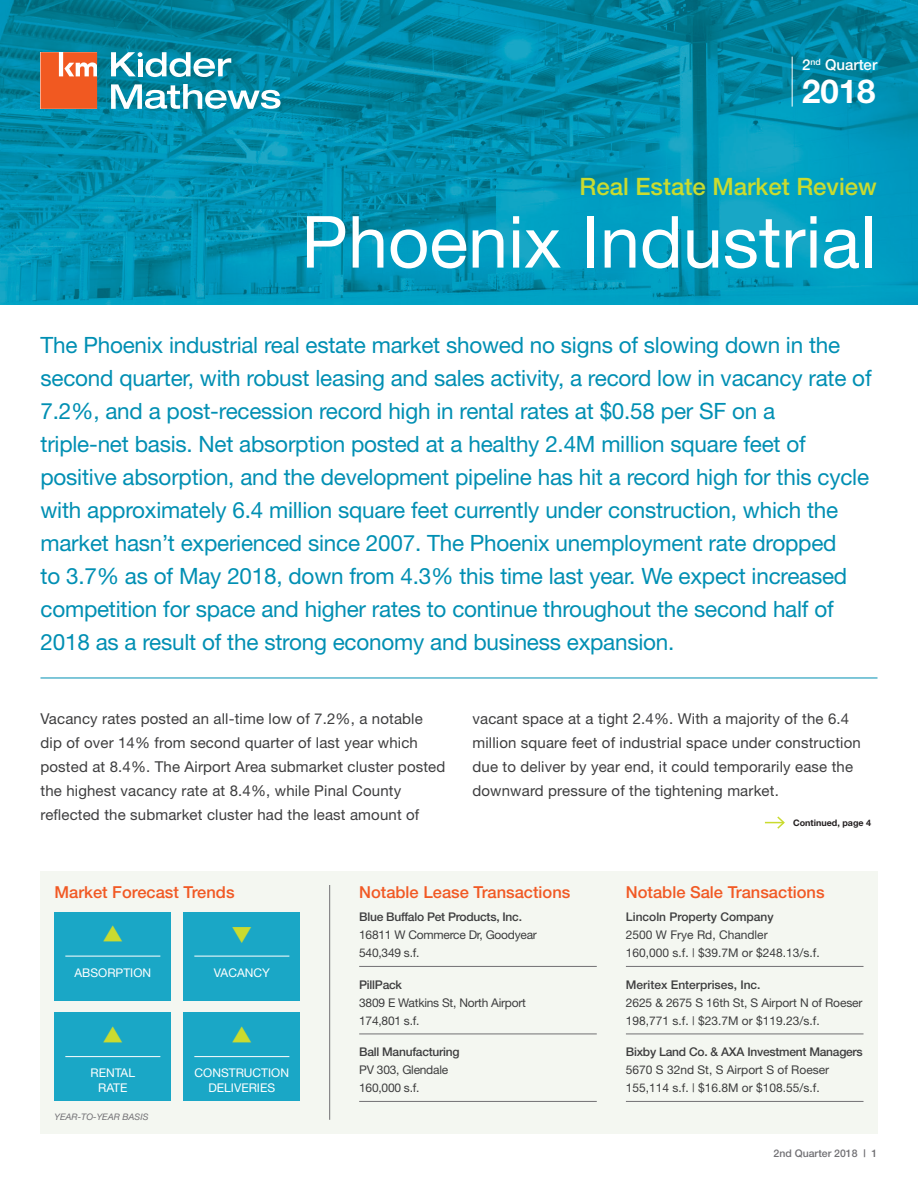
<style>
.page{position:relative;width:918px;height:1188px;background:#fff}
.page>*{position:absolute;margin:0;border:0;box-sizing:border-box;transform-origin:0 0}
.t1{font:72px "Helvetica Neue";color:#fff}
.t2{font:700 33px "Helvetica Neue";color:#fff}
.t3{font:500 24px "Helvetica Neue";color:#cadb2f}
.Blue_Headline_Text{font:22.5px/33px "Helvetica Neue";letter-spacing:-.01em;color:#008fb3}
.t4{font:500 16.5px "Helvetica Neue";color:#f15924}
.Body_Text{font:15px/24px "Helvetica Neue";letter-spacing:.01em;color:#3e3e3f}
.t5{font:500 15px "Helvetica Neue";color:#fff}
.email{font:12px/18px "Helvetica Neue";letter-spacing:-.01em;color:#3e3e3f}
.Forecast_Trends_Text{font:12px/15px "Helvetica Neue";color:#fff;text-align:center}
.t6{font:500 10.5px "Helvetica Neue";color:#717074}
.Body_Text-2{font:italic 9px "Helvetica Neue";color:#717074}
.Header_-_Level_2_-_O{font:700 9px "Helvetica Neue";color:#231f20}
.s1{font-weight:500}
</style>
<div class="page">
<img style="left:0;top:0;width:918px;height:304px">
<hr style="left:792px;top:57px;width:1px;height:50px;background:#fff">
<svg style="left:41px;top:52px;width:56px;height:57px;background:#f26c3b"></svg>
<svg style="left:111px;top:84px;width:169px;height:25px"></svg>
<svg style="left:111px;top:52px;width:120px;height:25px"></svg>
<div style="left:40px;top:871px;width:838px;height:263px;background:#f4f7f1"></div>
<hr style="left:40px;top:678px;width:838px;height:1px;background:#008fb3">
<hr style="left:329px;top:885px;width:1px;height:235px;background:#717074">
<div style="left:55px;top:912px;width:116px;height:88px;background:#1aa7c6"></div>
<hr style="left:65px;top:956px;width:95px;height:1px;background:#fff">
<div style="left:55px;top:1012px;width:116px;height:89px;background:#1aa7c6"></div>
<hr style="left:65px;top:1056px;width:95px;height:1px;background:#fff">
<div style="left:184px;top:1012px;width:116px;height:89px;background:#1aa7c6"></div>
<hr style="left:194px;top:1056px;width:95px;height:1px;background:#fff">
<div style="left:184px;top:912px;width:116px;height:88px;background:#1aa7c6"></div>
<hr style="left:194px;top:956px;width:95px;height:1px;background:#fff">
<svg style="left:765px;top:816px;width:20px;height:13px"></svg>
<hr style="left:359px;top:966px;width:238px;height:1px;background:#717074">
<hr style="left:359px;top:1034px;width:238px;height:1px;background:#717074">
<hr style="left:359px;top:1101px;width:238px;height:1px;background:#717074">
<hr style="left:626px;top:966px;width:238px;height:1px;background:#717074">
<hr style="left:626px;top:1034px;width:238px;height:1px;background:#717074">
<hr style="left:626px;top:1101px;width:238px;height:1px;background:#717074">
<p class="t5" style="left:802px;top:56px;width:77px">2<sup>nd</sup> Quarter</p>
<p class="t2" style="left:802px;top:71px;width:75px">2018</p>
<p class="t3" style="left:579px;top:172px;width:299px">Real Estate Market Review</p>
<p class="t1" style="left:301px;top:199px;width:576px">Phoenix Industrial</p>
<p class="Blue_Headline_Text" style="left:40px;top:328px;width:833px">The Phoenix industrial real estate market showed no signs of slowing down in the second quarter, with robust leasing and sales activity, a record low in vacancy rate of 7.2%, and a post-recession record high in rental rates at $0.58 per SF on a<br>triple-net basis. Net absorption posted at a healthy 2.4M million square feet of positive absorption, and the development pipeline has hit a record high for this cycle with approximately 6.4 million square feet currently under construction, which the market hasn’t experienced since 2007. The Phoenix unemployment rate dropped<br>to 3.7% as of May 2018, down from 4.3% this time last year. We expect increased competition for space and higher rates to continue throughout the second half of 2018 as a result of the strong economy and business expansion.</p>
<p class="Body_Text" style="left:40px;top:706px;width:406px">Vacancy rates posted an all-time low of 7.2%, a notable dip of over 14% from second quarter of last year which posted at 8.4%. The Airport Area submarket cluster posted the highest vacancy rate at 8.4%, while Pinal County reflected the submarket cluster had the least amount of</p>
<p class="Body_Text" style="left:472px;top:706px;width:390px">vacant space at a tight 2.4%. With a majority of the 6.4 million square feet of industrial space under construction due to deliver by year end, it could temporarily ease the downward pressure of the tightening market.</p>
<p class="Header_-_Level_2_-_O" style="left:793px;top:817px;width:80px">Continued, page 4</p>
<p class="t4" style="left:55px;top:882px;width:182px">Market Forecast Trends</p>
<p class="Forecast_Trends_Text" style="left:75px;top:965px;width:78px">ABSORPTION</p>
<p class="Forecast_Trends_Text" style="left:214px;top:965px;width:58px">VACANCY</p>
<p class="Forecast_Trends_Text" style="left:91px;top:1065px;width:46px">RENTAL<br>RATE</p>
<p class="Forecast_Trends_Text" style="left:195px;top:1065px;width:96px">CONSTRUCTION<br>DELIVERIES</p>
<p class="Body_Text-2" style="left:55px;top:1111px;width:95px">YEAR-TO-YEAR BASIS</p>
<p class="t4" style="left:359px;top:882px;width:213px">Notable Lease Transactions</p>
<p class="email" style="left:359px;top:908px;width:179px"><span class="s1">Blue Buffalo Pet Products, Inc.<br></span>16811 W Commerce Dr, Goodyear<br>540,349 s.f.</p>
<p class="email" style="left:359px;top:975px;width:168px"><span class="s1">PillPack<br></span>3809 E Watkins St, North Airport<br>174,801 s.f.</p>
<p class="email" style="left:359px;top:1043px;width:102px"><span class="s1">Ball Manufacturing<br></span>PV 303, Glendale<br>160,000 s.f.</p>
<p class="t4" style="left:626px;top:882px;width:200px">Notable Sale Transactions</p>
<p class="email" style="left:626px;top:908px;width:195px"><span class="s1">Lincoln Property Company<br></span>2500 W Frye Rd, Chandler<br>160,000 s.f. | $39.7M or $248.13/s.f.</p>
<p class="email" style="left:626px;top:975px;width:238px"><span class="s1">Meritex Enterprises, Inc.<br></span>2625 &amp; 2675 S 16th St, S Airport N of Roeser<br>198,771 s.f. | $23.7M or $119.23/s.f.</p>
<p class="email" style="left:626px;top:1043px;width:238px"><span class="s1">Bixby Land Co. &amp; AXA Investment Managers<br></span>5670 S 32nd St, S Airport S of Roeser<br>155,114 s.f. | $16.8M or $108.55/s.f.</p>
<p class="t6" style="left:774px;top:1147px;width:105px">2nd Quarter 2018 | 1</p>
</div>
